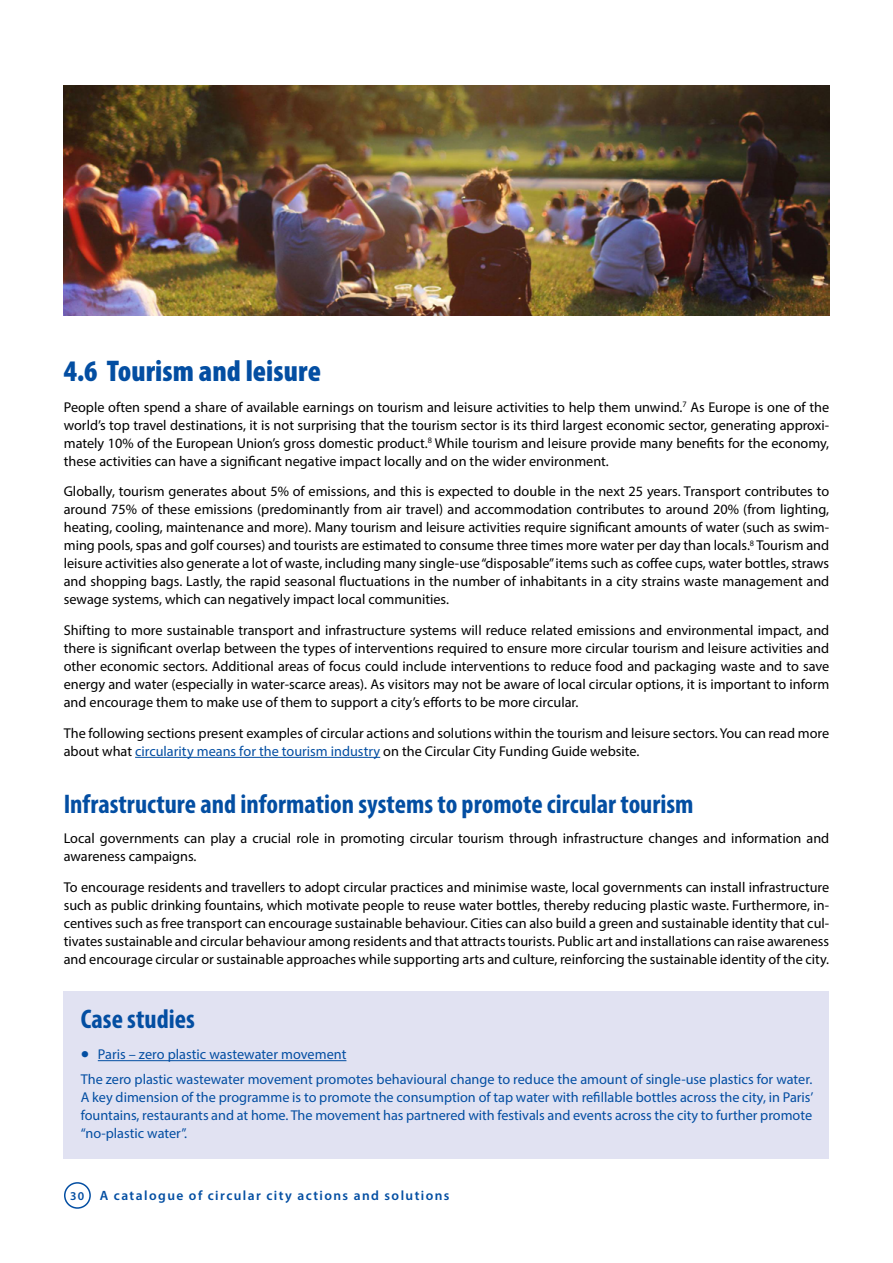
<style>
.page{position:relative;width:893px;height:1263px;background:#fff}
.page>*{position:absolute;margin:0;border:0;box-sizing:border-box;transform-origin:0 0}
.t1{font:900 condensed 30px "Myriad Pro";letter-spacing:.005em;color:#034ea2}
.t2{font:700 condensed 27px "Myriad Pro";color:#034ea2}
.t3{font:14.25px/18px "Myriad Pro";color:#000;text-align:justify}
.t4{font:14.25px/18px "Myriad Pro";color:#034ea2}
.t5{font:600 13.5px "Myriad Pro";letter-spacing:.105em;color:#034ea2}
.s1{color:#034ea2}
.s2{font-size:30px}
.s3{font-size:12px}
</style>
<div class="page">
<img style="left:64px;top:85px;width:765px;height:230px">
<hr style="left:135px;top:757px;width:245px;height:1px;background:#034ea2">
<div style="left:64px;top:991px;width:765px;height:167px;background:#e1e2f2"></div>
<hr style="left:98px;top:1060px;width:248px;height:1px;background:#034ea2">
<div style="left:64px;top:1182px;width:27px;height:27px;border:2px solid #034ea2;border-radius:50%"></div>
<h1 class="t1" style="left:64px;top:352px;width:259px">4.6 Tourism and leisure</h1>
<p class="t3" style="left:64px;top:397px;width:767px">People often spend a share of available earnings on tourism and leisure activities to help them unwind.<sup>7</sup> As Europe is one of the world’s top travel destinations, it is not surprising that the tourism sector is its third largest economic sector, generating approxi&shy;mately 10% of the European Union’s gross domestic product.<sup>8</sup> While tourism and leisure provide many benefits for the economy, these activities can have a significant negative impact locally and on the wider environment.</p>
<p class="t3" style="left:64px;top:482px;width:767px">Globally, tourism generates about 5% of emissions, and this is expected to double in the next 25 years. Transport contributes to around 75% of these emissions (predominantly from air travel) and accommodation contributes to around 20% (from lighting, heating, cooling, maintenance and more). Many tourism and leisure activities require significant amounts of water (such as swim&shy;ming pools, spas and golf courses) and tourists are estimated to consume three times more water per day than locals.<sup>8</sup> Tourism and leisure activities also generate a lot of waste, including many single-use “disposable” items such as coffee cups, water bottles, straws and shopping bags. Lastly, the rapid seasonal fluctuations in the number of inhabitants in a city strains waste management and sewage systems, which can negatively impact local communities.</p>
<p class="t3" style="left:64px;top:621px;width:767px">Shifting to more sustainable transport and infrastructure systems will reduce related emissions and environmental impact, and there is significant overlap between the types of interventions required to ensure more circular tourism and leisure activities and other economic sectors. Additional areas of focus could include interventions to reduce food and packaging waste and to save energy and water (especially in water-scarce areas). As visitors may not be aware of local circular options, it is important to inform and encourage them to make use of them to support a city’s efforts to be more circular.</p>
<p class="t3" style="left:64px;top:724px;width:767px">The following sections present examples of circular actions and solutions within the tourism and leisure sectors. You can read more about what <span class="s1">circularity means for the tourism industry</span> on the Circular City Funding Guide website.</p>
<h2 class="t2" style="left:64px;top:787px;width:631px">Infrastructure and information systems to promote circular tourism</h2>
<p class="t3" style="left:64px;top:829px;width:767px">Local governments can play a crucial role in promoting circular tourism through infrastructure changes and information and awareness campaigns.</p>
<p class="t3" style="left:64px;top:878px;width:767px">To encourage residents and travellers to adopt circular practices and minimise waste, local governments can install infrastructure such as public drinking fountains, which motivate people to reuse water bottles, thereby reducing plastic waste. Furthermore, in&shy;centives such as free transport can encourage sustainable behaviour. Cities can also build a green and sustainable identity that cul&shy;tivates sustainable and circular behaviour among residents and that attracts tourists. Public art and installations can raise awareness and encourage circular or sustainable approaches while supporting arts and culture, reinforcing the sustainable identity of the city.</p>
<h2 class="t2" style="left:81px;top:1002px;width:116px">Case studies</h2>
<p class="t4" style="left:81px;top:1042px;width:733px;line-height:24.5px"><span class="s2">•</span> Paris – zero plastic wastewater movement<br>The zero plastic wastewater movement promotes behavioural change to reduce the amount of single-use plastics for water.</p>
<p class="t4" style="left:81px;top:1087px;width:734px;text-align:justify">A key dimension of the programme is to promote the consumption of tap water with refillable bottles across the city, in Paris’ fountains, restaurants and at home. The movement has partnered with festivals and events across the city to further promote “no-plastic water”.</p>
<p class="t5" style="left:70px;top:1187px;width:381px"><span class="s3">30</span> A catalogue of circular city actions and solutions</p>
</div>
